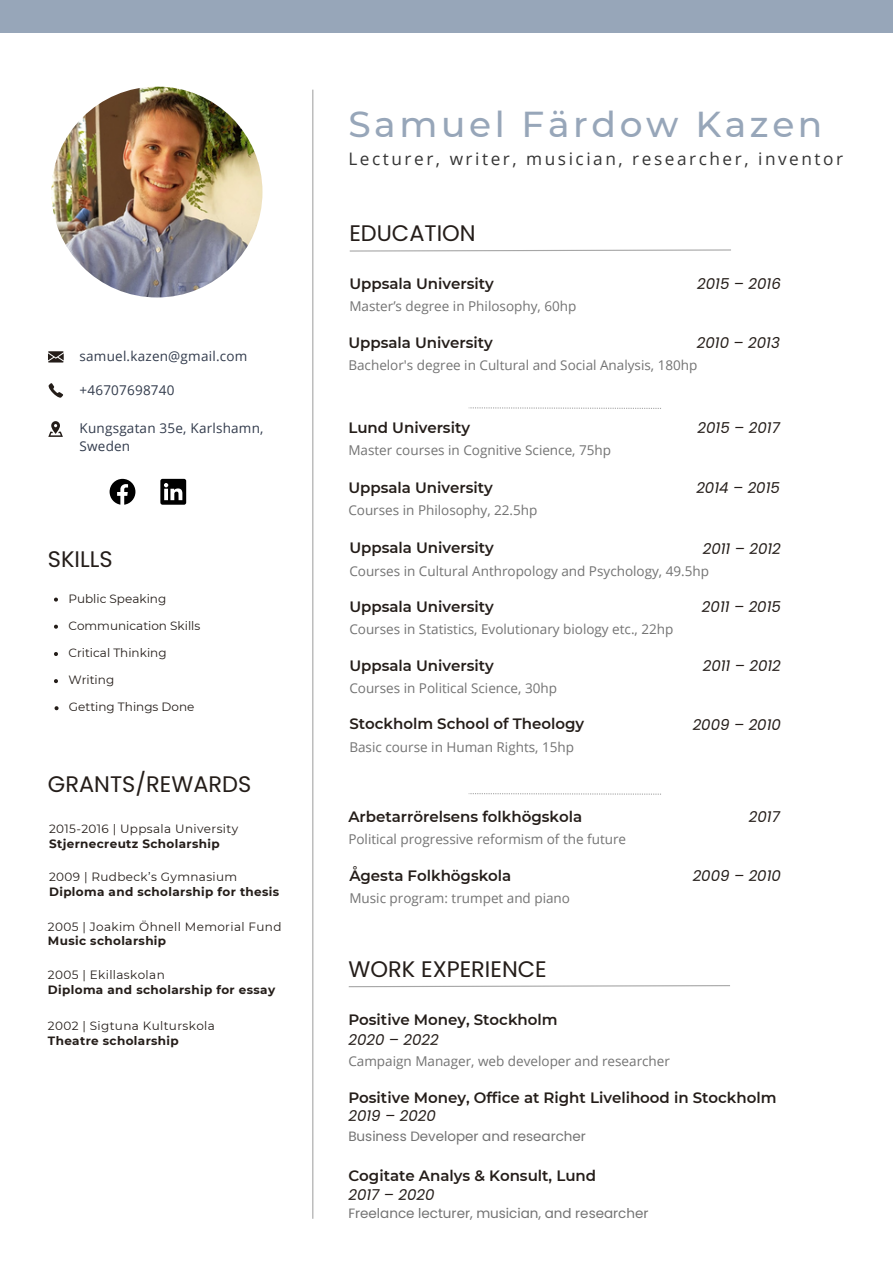
<style>
.page{position:relative;width:893px;height:1264px;background:#fff}
.page>*{position:absolute;margin:0;border:0;box-sizing:border-box;transform-origin:0 0}
.t1{font:500 36px "Montserrat";letter-spacing:.1em;color:#97a6b9}
.t2{font:22.5px "Poppins";color:#241d19}
.t3{font:17.25px "Open Sans";letter-spacing:.145em;color:#353535}
.t4{font:600 15px "Montserrat";color:#241d19}
.t5{font:italic 15px "Poppins";color:#241d19}
.t6{font:13.5px "Open Sans";color:#737373}
.t7{font:13.5px "Poppins";color:#737373}
.t8{font:13.5px/18px "Open Sans";letter-spacing:.015em;color:#323b4c}
.t9{font:12px "Montserrat";letter-spacing:.03em;color:#241d19}
.t10{font:700 12px "Montserrat";letter-spacing:.03em;color:#241d19}
.t11{font:12px "Montserrat";color:#241d19}
</style>
<div class="page">
<hr style="left:312px;top:90px;width:1px;height:1128px;background:#a6a6a6">
<svg style="left:48px;top:351px;width:16px;height:11px"></svg>
<svg style="left:49px;top:383px;width:14px;height:14px"></svg>
<svg style="left:48px;top:421px;width:15px;height:16px"></svg>
<img style="left:52px;top:87px;width:210px;height:210px;border-radius:50%">
<div style="left:0;top:0;width:892px;height:33px;background:#97a6b9"></div>
<svg style="left:110px;top:479px;width:25px;height:25px"></svg>
<svg style="left:160px;top:479px;width:26px;height:25px"></svg>
<svg style="left:349px;top:249px;width:382px;height:3px"></svg>
<svg style="left:468px;top:407px;width:193px;height:2px"></svg>
<svg style="left:468px;top:793px;width:193px;height:1px"></svg>
<svg style="left:54px;top:597px;width:4px;height:4px"></svg>
<svg style="left:54px;top:624px;width:4px;height:4px"></svg>
<svg style="left:54px;top:652px;width:4px;height:4px"></svg>
<svg style="left:348px;top:985px;width:382px;height:2px"></svg>
<svg style="left:54px;top:679px;width:4px;height:4px"></svg>
<svg style="left:55px;top:706px;width:4px;height:4px"></svg>
<p class="t8" style="left:80px;top:347px;width:169px">samuel.kazen@gmail.com</p>
<p class="t8" style="left:80px;top:380px;width:96px">+46707698740</p>
<p class="t8" style="left:80px;top:419px;width:185px">Kungsgatan 35e, Karlshamn,<br>Sweden</p>
<p class="t2" style="left:48px;top:543px;width:66px">SKILLS</p>
<p class="t11" style="left:68px;top:591px;width:99px">Public Speaking</p>
<p class="t11" style="left:68px;top:618px;width:133px">Communication Skills</p>
<p class="t11" style="left:68px;top:645px;width:100px">Critical Thinking</p>
<p class="t11" style="left:68px;top:672px;width:47px">Writing</p>
<p class="t11" style="left:69px;top:699px;width:127px">Getting Things Done</p>
<p class="t2" style="left:48px;top:768px;width:205px">GRANTS/REWARDS</p>
<p class="t9" style="left:49px;top:821px;width:191px">2015-2016 | Uppsala University</p>
<p class="t10" style="left:49px;top:836px;width:172px">Stjernecreutz Scholarship</p>
<p class="t9" style="left:49px;top:869px;width:190px">2009 | Rudbeck’s Gymnasium</p>
<p class="t10" style="left:49px;top:884px;width:232px">Diploma and scholarship for thesis</p>
<p class="t9" style="left:48px;top:919px;width:235px">2005 | Joakim Öhnell Memorial Fund</p>
<p class="t10" style="left:48px;top:933px;width:120px">Music scholarship</p>
<p class="t9" style="left:48px;top:967px;width:118px">2005 | Ekillaskolan</p>
<p class="t9" style="left:48px;top:1018px;width:168px">2002 | Sigtuna Kulturskola</p>
<p class="t10" style="left:48px;top:982px;width:229px">Diploma and scholarship for essay</p>
<p class="t10" style="left:48px;top:1033px;width:132px">Theatre scholarship</p>
<p class="t1" style="left:348px;top:102px;width:475px">Samuel Färdow Kazen</p>
<p class="t3" style="left:348px;top:147px;width:496px">Lecturer, writer, musician, researcher, inventor</p>
<p class="t2" style="left:349px;top:218px;width:128px">EDUCATION</p>
<p class="t4" style="left:349px;top:275px;width:146px">Uppsala University</p>
<p class="t5" style="left:697px;top:274px;width:85px">2015 – 2016</p>
<p class="t6" style="left:349px;top:297px;width:228px">Master’s degree in Philosophy, 60hp</p>
<p class="t4" style="left:348px;top:333px;width:146px">Uppsala University</p>
<p class="t5" style="left:697px;top:332px;width:84px">2010 – 2013</p>
<p class="t6" style="left:348px;top:355px;width:350px">Bachelor's degree in Cultural and Social Analysis, 180hp</p>
<p class="t4" style="left:348px;top:418px;width:123px">Lund University</p>
<p class="t5" style="left:697px;top:417px;width:84px">2015 – 2017</p>
<p class="t6" style="left:348px;top:440px;width:264px">Master courses in Cognitive Science, 75hp</p>
<p class="t4" style="left:348px;top:478px;width:146px">Uppsala University</p>
<p class="t5" style="left:696px;top:477px;width:85px">2014 – 2015</p>
<p class="t6" style="left:348px;top:500px;width:190px">Courses in Philosophy, 22.5hp</p>
<p class="t4" style="left:349px;top:539px;width:146px">Uppsala University</p>
<p class="t5" style="left:702px;top:538px;width:80px">2011 – 2012</p>
<p class="t6" style="left:349px;top:561px;width:361px">Courses in Cultural Anthropology and Psychology, 49.5hp</p>
<p class="t4" style="left:349px;top:597px;width:146px">Uppsala University</p>
<p class="t5" style="left:702px;top:596px;width:80px">2011 – 2015</p>
<p class="t6" style="left:349px;top:620px;width:325px">Courses in Statistics, Evolutionary biology etc., 22hp</p>
<p class="t4" style="left:349px;top:656px;width:146px">Uppsala University</p>
<p class="t5" style="left:702px;top:655px;width:80px">2011 – 2012</p>
<p class="t6" style="left:349px;top:678px;width:209px">Courses in Political Science, 30hp</p>
<p class="t4" style="left:349px;top:715px;width:236px">Stockholm School of Theology</p>
<p class="t5" style="left:692px;top:714px;width:90px">2009 – 2010</p>
<p class="t6" style="left:349px;top:737px;width:226px">Basic course in Human Rights, 15hp</p>
<p class="t4" style="left:348px;top:807px;width:235px">Arbetarrörelsens folkhögskola</p>
<p class="t5" style="left:748px;top:806px;width:33px">2017</p>
<p class="t6" style="left:348px;top:829px;width:279px">Political progressive reformism of the future</p>
<p class="t4" style="left:349px;top:866px;width:163px">Ågesta Folkhögskola</p>
<p class="t5" style="left:692px;top:865px;width:90px">2009 – 2010</p>
<p class="t6" style="left:349px;top:888px;width:222px">Music program: trumpet and piano</p>
<p class="t2" style="left:348px;top:953px;width:200px">WORK EXPERIENCE</p>
<p class="t4" style="left:348px;top:1010px;width:211px">Positive Money, Stockholm</p>
<p class="t5" style="left:348px;top:1028px;width:92px">2020 – 2022</p>
<p class="t6" style="left:348px;top:1051px;width:323px">Campaign Manager, web developer and researcher</p>
<p class="t4" style="left:348px;top:1088px;width:429px">Positive Money, Office at Right Livelihood in Stockholm</p>
<p class="t5" style="left:348px;top:1105px;width:89px">2019 – 2020</p>
<p class="t7" style="left:348px;top:1126px;width:239px">Business Developer and researcher</p>
<p class="t4" style="left:348px;top:1166px;width:249px">Cogitate Analys &amp; Konsult, Lund</p>
<p class="t5" style="left:348px;top:1183px;width:88px">2017 – 2020</p>
<p class="t7" style="left:348px;top:1203px;width:301px">Freelance lecturer, musician, and researcher</p>
</div>
